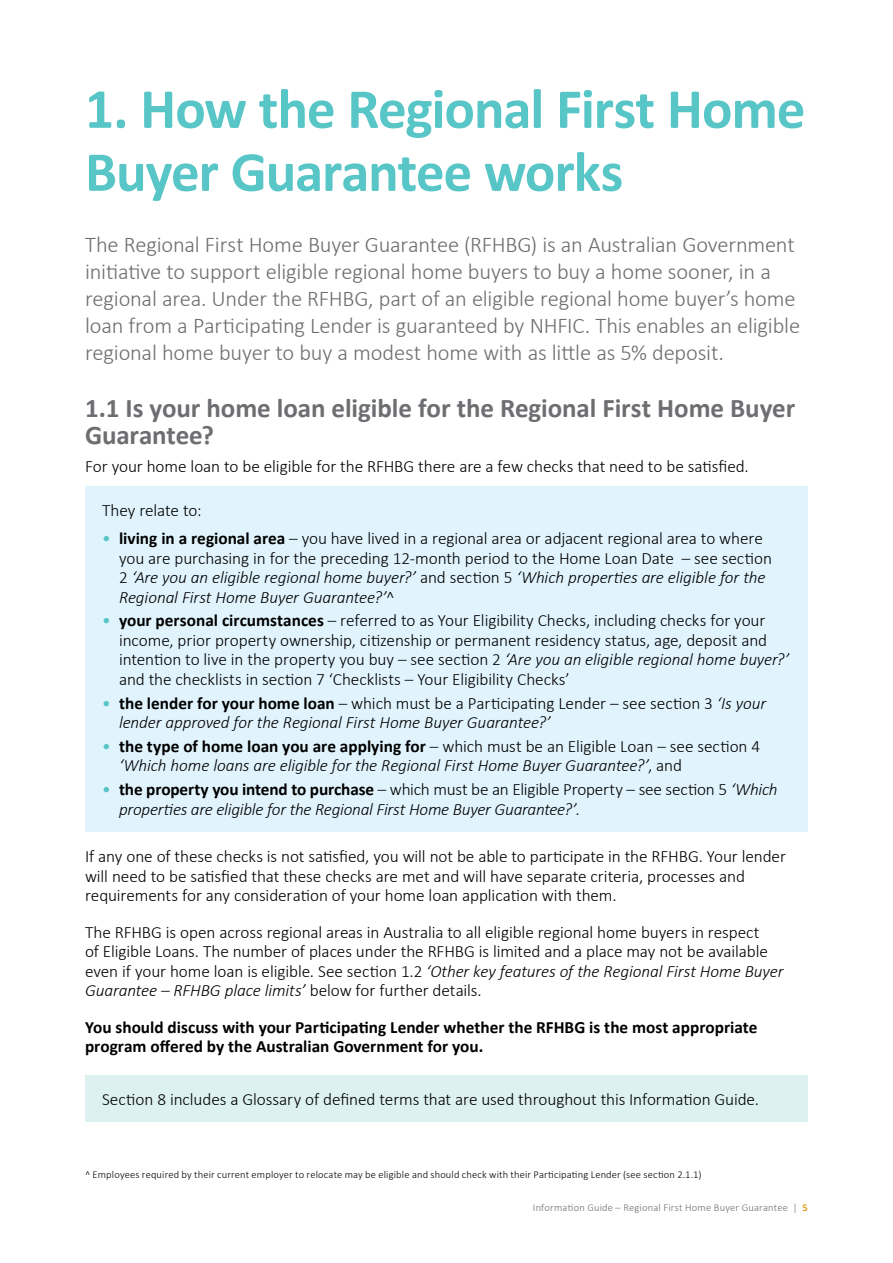
<style>
.page{position:relative;width:893px;height:1263px;background:#fff}
.page>*{position:absolute;margin:0;border:0;box-sizing:border-box;transform-origin:0 0}
.t1{font:700 57px/63px "Calibri";letter-spacing:-.02em;color:#58c5c7}
.t2{font:700 27px/27px "Calibri";letter-spacing:-.005em;color:#6d6e71}
.t3{font:300 22.5px/27px "Calibri";letter-spacing:-.01em;color:#6d6e71}
.t4{font:300 17.25px/19.5px "Calibri";letter-spacing:-.005em;color:#000}
.t5{font:italic 300 17.25px/19.5px "Calibri";letter-spacing:-.01em;color:#000}
.t6{font:700 17.25px/19.5px "Calibri";color:#000}
.t7{font:300 10.5px "Calibri";letter-spacing:.015em;color:#000}
.t8{font:300 10.5px "Calibri";letter-spacing:.02em;color:#6d6e71}
.s1{font-weight:400;color:#58c5c7}
.s2{font-weight:700}
.s3{font-style:italic}
.s4{font-weight:400;font-style:normal;color:#58c5c7}
.s5{font-weight:700;font-style:normal}
.s6{font-style:normal}
.s7{font-weight:700;color:#e4a024}
</style>
<div class="page">
<div style="left:85px;top:486px;width:723px;height:346px;background:#e1f4fd"></div>
<div style="left:85px;top:1075px;width:723px;height:47px;background:#ddf1f0"></div>
<h1 class="t1" style="left:85px;top:75px;width:722px">1. How the Regional First Home<br>Buyer Guarantee works</h1>
<p class="t3" style="left:85px;top:231px;width:717px">The Regional First Home Buyer Guarantee (RFHBG) is an Australian Government initiative to support eligible regional home buyers to buy a home sooner, in a regional area. Under the RFHBG, part of an eligible regional home buyer’s home loan from a Participating Lender is guaranteed by NHFIC. This enables an eligible regional home buyer to buy a modest home with as little as 5% deposit.</p>
<h2 class="t2" style="left:85px;top:393px;width:712px">1.1 Is your home loan eligible for the Regional First Home Buyer<br>Guarantee?</h2>
<p class="t4" style="left:85px;top:456px;width:665px">For your home loan to be eligible for the RFHBG there are a few checks that need to be satisfied.</p>
<p class="t4" style="left:102px;top:500px;width:101px">They relate to:</p>
<p class="t4" style="left:119px;top:528px;width:654px;text-indent:-17px"><span class="s1">•</span> <span class="s2">living in a regional area</span> – you have lived in a regional area or adjacent regional area to where you are purchasing in for the preceding 12-month period to the Home Loan Date – see section 2 <span class="s3">‘Are you an eligible regional home buyer?’</span> and section 5 <span class="s3">‘Which properties are eligible for the Regional First Home Buyer Guarantee?’</span>^</p>
<p class="t4" style="left:119px;top:611px;width:672px;text-indent:-17px"><span class="s1">•</span> <span class="s2">your personal circumstances</span> – referred to as Your Eligibility Checks, including checks for your income, prior property ownership, citizenship or permanent residency status, age, deposit and intention to live in the property you buy – see section 2 <span class="s3">‘Are you an eligible regional home buyer?’ </span>and the checklists in section 7 ‘Checklists – Your Eligibility Checks’</p>
<p class="t5" style="left:119px;top:693px;width:649px;text-indent:-17px"><span class="s4">•</span> <span class="s5">the lender for your home loan</span> <span class="s6">– which must be a Participating Lender – see section 3</span> ‘Is your lender approved for the Regional First Home Buyer Guarantee?’</p>
<p class="t5" style="left:119px;top:736px;width:643px;text-indent:-17px"><span class="s4">•</span> <span class="s5">the type of home loan you are applying for</span> <span class="s6">– which must be an Eligible Loan – see section 4 </span>‘Which home loans are eligible for the Regional First Home Buyer Guarantee?’<span class="s6">, and</span></p>
<p class="t5" style="left:119px;top:779px;width:660px;text-indent:-17px"><span class="s4">•</span> <span class="s5">the property you intend to purchase</span> <span class="s6">– which must be an Eligible Property – see section 5</span> ‘Which properties are eligible for the Regional First Home Buyer Guarantee?’<span class="s6">.</span></p>
<p class="t4" style="left:85px;top:846px;width:702px">If any one of these checks is not satisfied, you will not be able to participate in the RFHBG. Your lender will need to be satisfied that these checks are met and will have separate criteria, processes and requirements for any consideration of your home loan application with them.</p>
<p class="t4" style="left:85px;top:922px;width:700px">The RFHBG is open across regional areas in Australia to all eligible regional home buyers in respect<br>of Eligible Loans. The number of places under the RFHBG is limited and a place may not be available even if your home loan is eligible. See section 1.2 <span class="s3">‘Other key features of the Regional First Home Buyer Guarantee – RFHBG place limits’</span> below for further details.</p>
<p class="t6" style="left:85px;top:1016px;width:674px">You should discuss with your Participating Lender whether the RFHBG is the most appropriate program offered by the Australian Government for you.</p>
<p class="t4" style="left:102px;top:1089px;width:658px">Section 8 includes a Glossary of defined terms that are used throughout this Information Guide.</p>
<p class="t7" style="left:85px;top:1168px;width:618px">^ Employees required by their current employer to relocate may be eligible and should check with their Participating Lender (see section 2.1.1)</p>
<p class="t8" style="left:533px;top:1201px;width:276px">Information Guide – Regional First Home Buyer Guarantee | <span class="s7">5</span></p>
</div>
